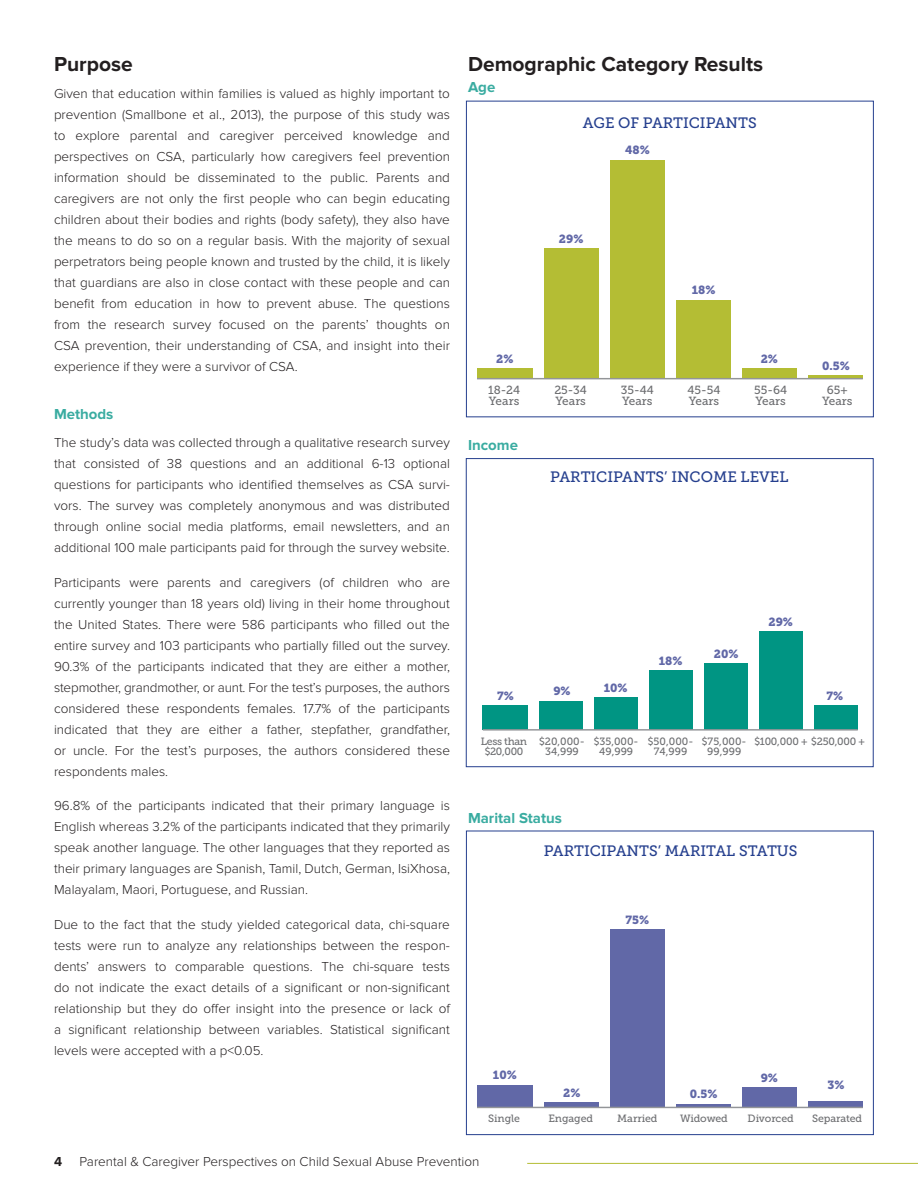
<style>
.page{position:relative;width:918px;height:1188px;background:#fff}
.page>*{position:absolute;margin:0;border:0;box-sizing:border-box;transform-origin:0 0}
.t1{font:700 21px "Proxima Nova";color:#231f20}
.t2{font:15px "Museo Slab 500";color:#253f8e}
.t3{font:700 15px "Proxima Nova";color:#3aaca1}
.t4{font:300 13.5px/21px "Proxima Nova";color:#231f20;text-align:justify}
.t5{font:700 13.5px "Proxima Nova";color:#231f20}
.t6{font:11.7px/10.4px "Museo Slab 500";color:#6c6d70}
.t7{font:11.7px "Museo Slab 900";color:#6168a7}
.t8{font:10.5px/10.4px "Museo Slab 500";letter-spacing:-.01em;color:#6c6d70;text-align:center}
.t9{font:10.5px/10.4px "Museo Slab 500";letter-spacing:-.03em;color:#6c6d70;text-align:center}
</style>
<div class="page">
<hr style="left:527px;top:1163px;width:391px;height:1px;background:#b4bd34">
<div style="left:466px;top:101px;width:408px;height:316px;border:1px solid #253f8e"></div>
<div style="left:477px;top:368px;width:56px;height:11px;background:#b4bd34"></div>
<div style="left:544px;top:248px;width:54px;height:131px;background:#b4bd34"></div>
<div style="left:610px;top:160px;width:54px;height:219px;background:#b4bd34"></div>
<div style="left:676px;top:300px;width:55px;height:79px;background:#b4bd34"></div>
<div style="left:743px;top:368px;width:54px;height:11px;background:#b4bd34"></div>
<hr style="left:809px;top:376px;width:54px;height:3px;background:#b4bd34">
<hr style="left:477px;top:378px;width:386px;height:1px;background:#939598">
<div style="left:466px;top:458px;width:408px;height:309px;border:1px solid #253f8e"></div>
<div style="left:483px;top:705px;width:45px;height:25px;background:#009583"></div>
<div style="left:539px;top:701px;width:43px;height:29px;background:#009583"></div>
<div style="left:594px;top:697px;width:44px;height:33px;background:#009583"></div>
<div style="left:649px;top:671px;width:44px;height:59px;background:#009583"></div>
<div style="left:704px;top:663px;width:44px;height:67px;background:#009583"></div>
<div style="left:759px;top:632px;width:44px;height:98px;background:#009583"></div>
<div style="left:814px;top:706px;width:44px;height:24px;background:#009583"></div>
<hr style="left:483px;top:729px;width:375px;height:2px;background:#939598">
<div style="left:466px;top:831px;width:408px;height:304px;border:1px solid #253f8e"></div>
<div style="left:477px;top:1085px;width:56px;height:22px;background:#6168a7"></div>
<div style="left:544px;top:1102px;width:54px;height:5px;background:#6168a7"></div>
<div style="left:610px;top:929px;width:54px;height:178px;background:#6168a7"></div>
<hr style="left:676px;top:1104px;width:55px;height:3px;background:#6168a7">
<div style="left:743px;top:1087px;width:54px;height:20px;background:#6168a7"></div>
<div style="left:809px;top:1101px;width:54px;height:6px;background:#6168a7"></div>
<hr style="left:477px;top:1107px;width:386px;height:1px;background:#939598">
<p class="t1" style="left:54px;top:52px;width:80px">Purpose</p>
<p class="t4" style="left:54px;top:84px;width:398px">Given that education within families is valued as highly important to prevention (Smallbone et al., 2013), the purpose of this study was to explore parental and caregiver perceived knowledge and perspectives on CSA, particularly how caregivers feel prevention information should be disseminated to the public. Parents and caregivers are not only the first people who can begin educating children about their bodies and rights (body safety), they also have the means to do so on a regular basis. With the majority of sexual perpetrators being people known and trusted by the child, it is likely that guardians are also in close contact with these people and can benefit from education in how to prevent abuse. The questions from the research survey focused on the parents’ thoughts on CSA prevention, their understanding of CSA, and insight into their experience if they were a survivor of CSA.</p>
<p class="t3" style="left:54px;top:406px;width:61px">Methods</p>
<p class="t4" style="left:54px;top:432px;width:398px">The study’s data was collected through a qualitative research survey that consisted of 38 questions and an additional 6-13 optional questions for participants who identified themselves as CSA survi&shy;vors. The survey was completely anonymous and was distributed through online social media platforms, email newsletters, and an additional 100 male participants paid for through the survey website.</p>
<p class="t4" style="left:54px;top:572px;width:398px">Participants were parents and caregivers (of children who are currently younger than 18 years old) living in their home throughout the United States. There were 586 participants who filled out the entire survey and 103 participants who partially filled out the survey.<br>90.3% of the participants indicated that they are either a mother, stepmother, grandmother, or aunt. For the test’s purposes, the authors considered these respondents females. 17.7% of the participants indicated that they are either a father, stepfather, grandfather, or uncle. For the test’s purposes, the authors considered these respondents males.</p>
<p class="t4" style="left:54px;top:795px;width:398px">96.8% of the participants indicated that their primary language is English whereas 3.2% of the participants indicated that they primarily speak another language. The other languages that they reported as their primary languages are Spanish, Tamil, Dutch, German, IsiXhosa, Malayalam, Maori, Portuguese, and Russian.</p>
<p class="t4" style="left:54px;top:914px;width:398px">Due to the fact that the study yielded categorical data, chi-square tests were run to analyze any relationships between the respon&shy;dents’ answers to comparable questions. The chi-square tests do not indicate the exact details of a significant or non-significant relationship but they do offer insight into the presence or lack of a significant relationship between variables. Statistical significant levels were accepted with a p&lt;0.05.</p>
<p class="t1" style="left:468px;top:52px;width:297px">Demographic Category Results</p>
<p class="t3" style="left:468px;top:78px;width:29px">Age</p>
<p class="t2" style="left:583px;top:114px;width:175px">AGE OF PARTICIPANTS</p>
<p class="t7" style="left:496px;top:352px;width:19px">2%</p>
<p class="t7" style="left:559px;top:232px;width:26px">29%</p>
<p class="t7" style="left:625px;top:144px;width:26px">48%</p>
<p class="t7" style="left:692px;top:283px;width:25px">18%</p>
<p class="t7" style="left:761px;top:352px;width:19px">2%</p>
<p class="t7" style="left:822px;top:359px;width:29px">0.5%</p>
<p class="t6" style="left:488px;top:385px;width:34px">18-24<br>Years</p>
<p class="t6" style="left:554px;top:385px;width:34px">25-34<br>Years</p>
<p class="t6" style="left:621px;top:385px;width:35px">35-44<br>Years</p>
<p class="t6" style="left:688px;top:385px;width:34px">45-54<br>Years</p>
<p class="t6" style="left:754px;top:385px;width:34px">55-64<br>Years</p>
<p class="t6" style="left:822px;top:385px;width:32px;text-align:center">65+<br>Years</p>
<p class="t3" style="left:468px;top:436px;width:51px">Income</p>
<p class="t2" style="left:550px;top:468px;width:240px">PARTICIPANTS’ INCOME LEVEL</p>
<p class="t7" style="left:659px;top:654px;width:25px">18%</p>
<p class="t7" style="left:714px;top:647px;width:26px">20%</p>
<p class="t7" style="left:769px;top:615px;width:26px">29%</p>
<p class="t7" style="left:553px;top:685px;width:19px">9%</p>
<p class="t7" style="left:604px;top:681px;width:25px">10%</p>
<p class="t7" style="left:497px;top:689px;width:18px">7%</p>
<p class="t7" style="left:826px;top:689px;width:18px">7%</p>
<p class="t9" style="left:481px;top:736px;width:48px">Less than $20,000</p>
<p class="t8" style="left:539px;top:736px;width:47px">$20,000-<br>34,999</p>
<p class="t8" style="left:594px;top:736px;width:46px">$35,000-<br>49,999</p>
<p class="t8" style="left:702px;top:736px;width:46px">$75,000-<br>99,999</p>
<p class="t8" style="left:754px;top:736px;width:112px">$100,000 + $250,000 +</p>
<p class="t8" style="left:648px;top:736px;width:47px">$50,000-<br>74,999</p>
<p class="t3" style="left:468px;top:809px;width:95px">Marital Status</p>
<p class="t2" style="left:544px;top:843px;width:255px">PARTICIPANTS’ MARITAL STATUS</p>
<p class="t7" style="left:625px;top:913px;width:25px">75%</p>
<p class="t7" style="left:493px;top:1068px;width:25px">10%</p>
<p class="t7" style="left:563px;top:1086px;width:19px">2%</p>
<p class="t7" style="left:690px;top:1087px;width:29px">0.5%</p>
<p class="t7" style="left:761px;top:1072px;width:19px">9%</p>
<p class="t7" style="left:827px;top:1078px;width:18px">3%</p>
<p class="t8" style="left:488px;top:1114px;width:33px">Single</p>
<p class="t8" style="left:548px;top:1114px;width:46px">Engaged</p>
<p class="t8" style="left:617px;top:1114px;width:42px">Married</p>
<p class="t8" style="left:680px;top:1114px;width:49px">Widowed</p>
<p class="t8" style="left:748px;top:1114px;width:48px">Divorced</p>
<p class="t8" style="left:812px;top:1114px;width:51px">Separated</p>
<p class="t5" style="left:54px;top:1154px;width:10px">4</p>
<p class="t4" style="left:80px;top:1151px;width:401px">Parental &amp; Caregiver Perspectives on Child Sexual Abuse Prevention</p>
</div>
